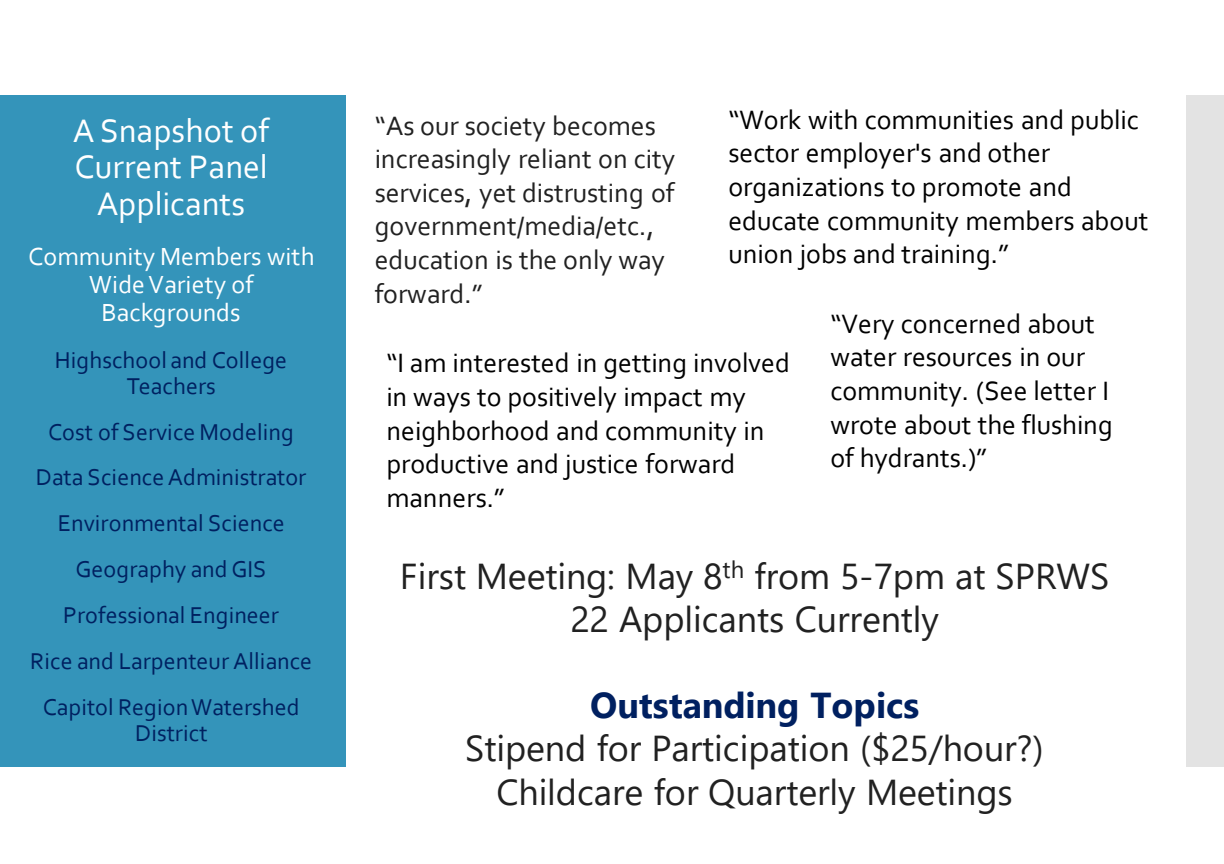
<style>
.page{position:relative;width:1224px;height:864px;background:#fff}
.page>*{position:absolute;margin:0;border:0;box-sizing:border-box;transform-origin:0 0}
.t1{font:36px "Segoe UI";color:#212121}
.t2{font:700 36px "Segoe UI";color:#002060}
.t3{font:34px/36.8px "Corbel";letter-spacing:.005em;color:#fff;text-align:center}
.t4{font:27.8px/33.6px "Corbel";color:#000}
.t5{font:27.8px/33.6px "Corbel";color:#212121}
.t6{font:26px/28px "Corbel";color:#fff;text-align:center}
.t7{font:24px/26px "Corbel";color:#002060;text-align:center}
</style>
<div class="page">
<div style="left:0;top:96px;width:346px;height:671px;background:#3494ba"></div>
<div style="left:1186px;top:96px;width:38px;height:671px;background:#e3e3e3"></div>
<p class="t3" style="left:73px;top:111px;width:198px">A Snapshot of<br>Current Panel<br>Applicants</p>
<p class="t6" style="left:28px;top:242px;width:288px">Community Members with<br>Wide Variety of<br>Backgrounds</p>
<p class="t7" style="left:55px;top:346px;width:234px">Highschool and College<br>Teachers</p>
<p class="t7" style="left:48px;top:418px;width:247px">Cost of Service Modeling</p>
<p class="t7" style="left:36px;top:464px;width:272px">Data Science Administrator</p>
<p class="t7" style="left:58px;top:510px;width:228px">Environmental Science</p>
<p class="t7" style="left:76px;top:556px;width:192px">Geography and GIS</p>
<p class="t7" style="left:63px;top:601px;width:217px">Professional Engineer</p>
<p class="t7" style="left:30px;top:648px;width:284px">Rice and Larpenteur Alliance</p>
<p class="t7" style="left:43px;top:694px;width:258px">Capitol Region Watershed<br>District</p>
<p class="t5" style="left:375px;top:108px;width:302px">“As our society becomes increasingly reliant on city services, yet distrusting of government/media/etc., education is the only way forward.”</p>
<p class="t4" style="left:728px;top:102px;width:422px">“Work with communities and public sector employer's and other organizations to promote and educate community members about union jobs and training.”</p>
<p class="t4" style="left:386px;top:346px;width:405px">“I am interested in getting involved in ways to positively impact my neighborhood and community in productive and justice forward manners.”</p>
<p class="t4" style="left:830px;top:306px;width:284px">“Very concerned about water resources in our community. (See letter I wrote about the flushing of hydrants.)”</p>
<p class="t1" style="left:400px;top:542px;width:711px">First Meeting: May 8<sup>th</sup> from 5-7pm at SPRWS</p>
<p class="t1" style="left:570px;top:585px;width:370px">22 Applicants Currently</p>
<p class="t2" style="left:590px;top:672px;width:331px">Outstanding Topics</p>
<p class="t1" style="left:465px;top:715px;width:580px">Stipend for Participation ($25/hour?)</p>
<p class="t1" style="left:496px;top:758px;width:518px">Childcare for Quarterly Meetings</p>
</div>
